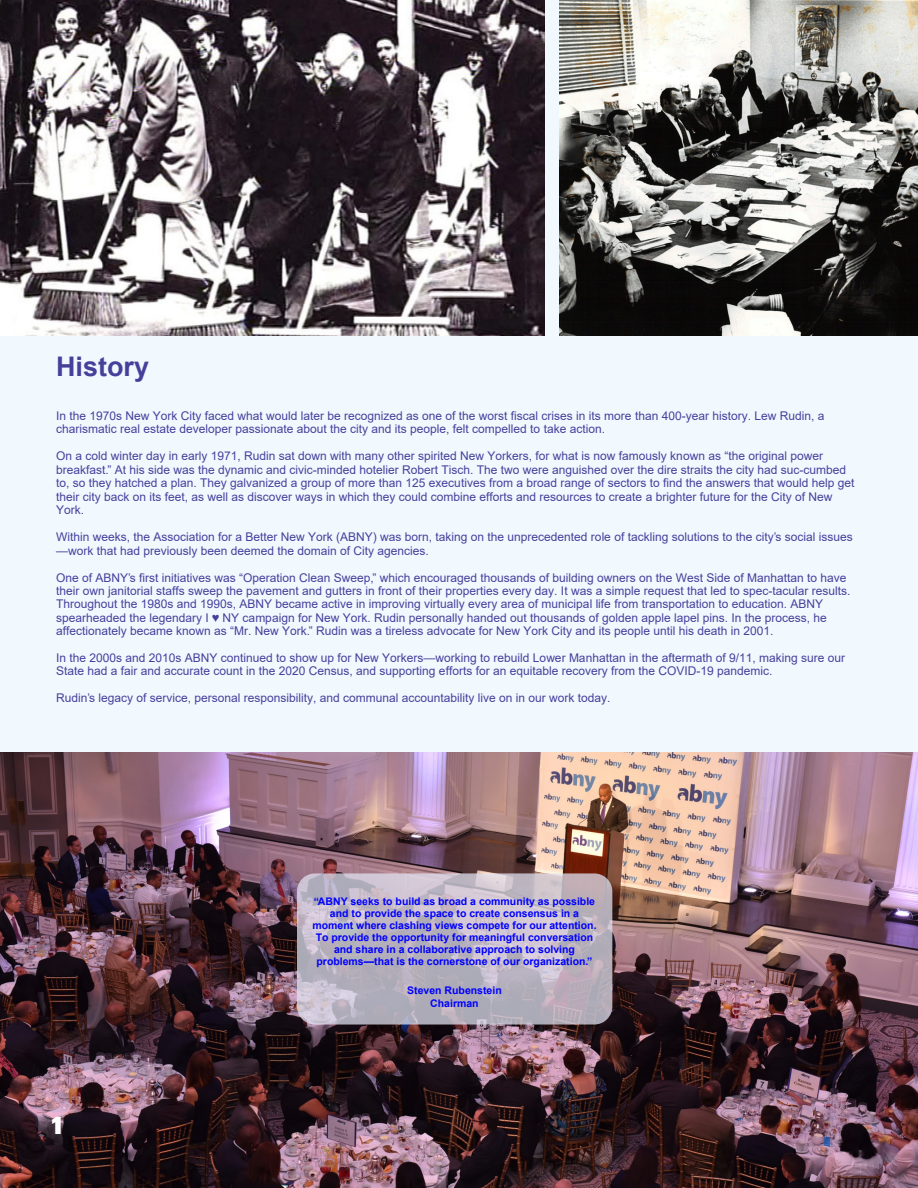
<style>
.page{position:relative;width:918px;height:1188px;background:#fff}
.page>*{position:absolute;margin:0;border:0;box-sizing:border-box;transform-origin:0 0}
.t1{font:700 27px "Arial";color:#45419b}
.t2{font:900 24px "Graphik";color:#fff}
.t3{font:12px/13.5px "Arial";color:#45419b}
.t4{font:700 10.5px/12px "Arial";color:#00f;text-align:center}
</style>
<div class="page">
<div style="left:0;top:0;width:917px;height:752px;background:#f1f9ff"></div>
<img style="left:0;top:0;width:544px;height:335px">
<img style="left:0;top:753px;width:918px;height:435px">
<svg style="left:297px;top:873px;width:315px;height:152px;background:#bdb6c2"></svg>
<img style="left:559px;top:0;width:358px;height:335px">
<p class="t1" style="left:56px;top:347px;width:95px">History</p>
<p class="t3" style="left:56px;top:409px;width:770px">In the 1970s New York City faced what would later be recognized as one of the worst fiscal crises in its more than 400-year history. Lew Rudin, a charismatic real estate developer passionate about the city and its people, felt compelled to take action.</p>
<p class="t3" style="left:56px;top:449px;width:800px">On a cold winter day in early 1971, Rudin sat down with many other spirited New Yorkers, for what is now famously known as “the original power breakfast.” At his side was the dynamic and civic-minded hotelier Robert Tisch. The two were anguished over the dire straits the city had suc-cumbed to, so they hatched a plan. They galvanized a group of more than 125 executives from a broad range of sectors to find the answers that would help get their city back on its feet, as well as discover ways in which they could combine efforts and resources to create a brighter future for the City of New York.</p>
<p class="t3" style="left:56px;top:530px;width:798px">Within weeks, the Association for a Better New York (ABNY) was born, taking on the unprecedented role of tackling solutions to the city’s social issues —work that had previously been deemed the domain of City agencies.</p>
<p class="t3" style="left:56px;top:571px;width:796px">One of ABNY’s first initiatives was “Operation Clean Sweep,” which encouraged thousands of building owners on the West Side of Manhattan to have their own janitorial staffs sweep the pavement and gutters in front of their properties every day. It was a simple request that led to spec-tacular results.<br>Throughout the 1980s and 1990s, ABNY became active in improving virtually every area of municipal life from transportation to education. ABNY spearheaded the legendary I ♥ NY campaign for New York. Rudin personally handed out thousands of golden apple lapel pins. In the process, he affectionately became known as “Mr. New York.” Rudin was a tireless advocate for New York City and its people until his death in 2001.</p>
<p class="t3" style="left:56px;top:651px;width:791px">In the 2000s and 2010s ABNY continued to show up for New Yorkers—working to rebuild Lower Manhattan in the aftermath of 9/11, making sure our<br>State had a fair and accurate count in the 2020 Census, and supporting efforts for an equitable recovery from the COVID-19 pandemic.</p>
<p class="t3" style="left:56px;top:691px;width:556px">Rudin’s legacy of service, personal responsibility, and communal accountability live on in our work today.</p>
<p class="t2" style="left:52px;top:1106px;width:13px">1</p>
<p class="t4" style="left:312px;top:896px;width:286px">“ABNY seeks to build as broad a community as possible and to provide the space to create consensus in a moment where clashing views compete for our attention.<br>To provide the opportunity for meaningful conversation and share in a collaborative approach to solving problems—that is the cornerstone of our organization.”</p>
<p class="t4" style="left:407px;top:984px;width:96px;line-height:12.6px">Steven Rubenstein<br>Chairman</p>
</div>
